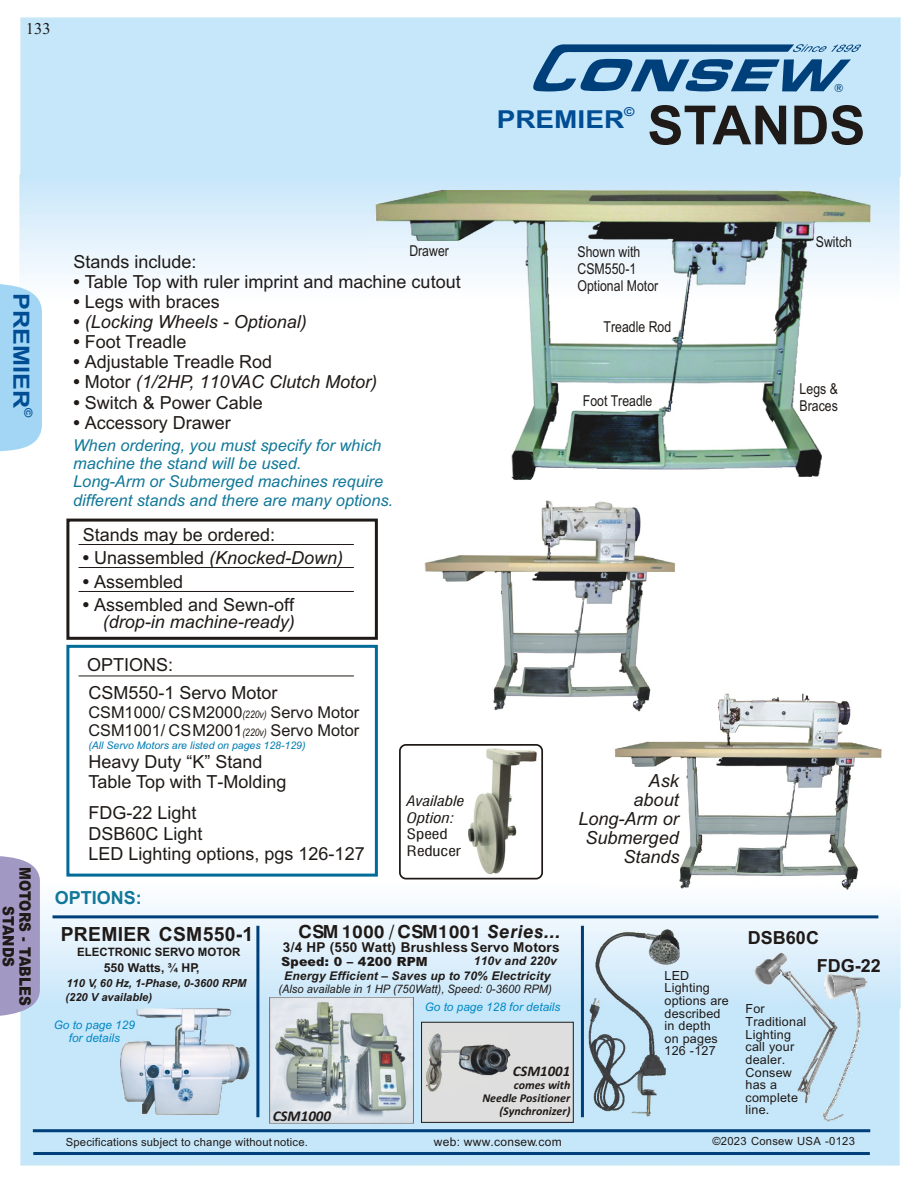
<style>
.page{position:relative;width:918px;height:1188px;background:#fff}
.page>*{position:absolute;margin:0;border:0;box-sizing:border-box;transform-origin:0 0}
.t1{font:700 54px "Arial";color:#1f1a17}
.t2{font:700 24.75px "Arial";color:#004d94;scale:1.13 1}
.t3{font:700 22.2px "Arial";color:#004d94;scale:1.13 1}
.t4{font:700 19.5px "Arial";letter-spacing:.015em;color:#1f1a17}
.t5{font:18px/20.1px "Arial";color:#1f1a17}
.t6{font:italic 18px/18.9px "Arial";color:#1f1a17;text-align:right}
.t7{font:700 18px "Swis 721 BT";letter-spacing:.035em;color:#1f1a17}
.t8{font:700 18px/27px "Arial";color:#1f1a17}
.t9{font:700 18px "Arial";color:#127899}
.t10{font:16.5px "Times New Roman";color:#1f1a17}
.t11{font:italic 16.35px/18.3px "Arial";color:#127899}
.t12{font:16.35px/18.1px "Arial";color:#1f1a17}
.t13{font:900 15.75px/16.6px "Arial";letter-spacing:.01em;color:#1f1a17;text-align:center;scale:.86 1}
.t14{font:15px/17px "Arial Narrow";color:#1f1a17}
.t15{font:italic 700 15px "Calibri";color:#1f1a17}
.t16{font:italic 700 14.7px "Calibri";color:#1f1a17}
.t17{font:italic 14.1px/16.8px "Swis 721 Cn BT";color:#1f1a17;scale:1.22 1}
.t18{font:14.1px/16.8px "Swis 721 Cn BT";color:#1f1a17;scale:1.22 1}
.t19{font:italic 700 13.65px "Arial";letter-spacing:.015em;color:#1f1a17}
.t20{font:12.6px/12.6px "Arial";letter-spacing:.015em;color:#1f1a17}
.t21{font:italic 900 12.6px "Arial";color:#1f1a17}
.t22{font:700 12.3px "Arial";color:#1f1a17}
.t23{font:700 12.3px "Arial";color:#004d94;scale:1.13 1}
.t24{font:italic 700 12px "Arial";letter-spacing:.015em;color:#1f1a17}
.t25{font:italic 700 12px/12.9px "Calibri";color:#1f1a17;text-align:right}
.t26{font:12px "Arial";letter-spacing:.02em;color:#1f1a17}
.t27{font:italic 11.85px/13.2px "Arial";color:#0087c4;text-align:center}
.t28{font:italic 11.7px "Arial";color:#1f1a17;scale:.95 1}
.t29{font:700 11.55px "Arial";color:#1f1a17}
.t30{font:11.4px "Swis 721 BT";color:#00407a}
.t31{font:11.25px "Arial";letter-spacing:.015em;color:#1f1a17}
.t32{font:italic 700 11.1px/14.1px "Arial";color:#1f1a17}
.t33{font:700 11.1px "Arial";color:#004d94;scale:1.13 1}
.t34{font:italic 10.5px "Arial";color:#007ab0}
.s1{font-weight:700}
.s2{font-weight:700;font-style:normal}
.s3{font-style:normal}
.s4{font-family:"Arial Narrow";font-style:italic;font-size:10.5px}
.s5{font-style:italic}
</style>
<div class="page">
<img style="left:21px;top:889px;width:880px;height:277px">
<svg style="left:0;top:284px;width:42px;height:168px"></svg>
<svg style="left:533px;top:44px;width:328px;height:48px"></svg>
<svg style="left:0;top:856px;width:40px;height:161px"></svg>
<img style="left:371px;top:190px;width:503px;height:290px">
<img style="left:614px;top:693px;width:268px;height:196px">
<img style="left:424px;top:501px;width:253px;height:210px">
<hr style="left:33px;top:1129px;width:837px;height:3px;background:#00407a">
<hr style="left:33px;top:1152px;width:837px;height:3px;background:#00407a">
<hr style="left:256px;top:926px;width:3px;height:191px;background:#00407a">
<hr style="left:581px;top:926px;width:3px;height:191px;background:#00407a">
<img style="left:589px;top:930px;width:92px;height:186px">
<hr style="left:53px;top:915px;width:825px;height:3px;background:#00407a">
<img style="left:821px;top:973px;width:47px;height:148px">
<img style="left:753px;top:952px;width:85px;height:154px">
<img style="left:120px;top:1009px;width:129px;height:106px">
<div style="left:421px;top:1022px;width:153px;height:101px;background:#dedede;border:1px solid #1f1a17"></div>
<img style="left:270px;top:997px;width:144px;height:127px">
<img style="left:426px;top:1033px;width:85px;height:59px">
<hr style="left:79px;top:544px;width:275px;height:1px;background:#1f1a17">
<hr style="left:79px;top:567px;width:275px;height:1px;background:#1f1a17">
<hr style="left:79px;top:591px;width:275px;height:1px;background:#1f1a17">
<hr style="left:79px;top:676px;width:275px;height:1px;background:#1f1a17">
<div style="left:66px;top:519px;width:312px;height:121px;border:3px solid #1f1a17"></div>
<div style="left:66px;top:645px;width:312px;height:232px;border:3px solid #006b96"></div>
<img style="left:468px;top:747px;width:72px;height:128px">
<div style="left:399px;top:744px;width:144px;height:135px;border:2px solid #1f1a17;border-radius:6px"></div>
<p class="t10" style="left:26px;top:23px;width:26px">133</p>
<p class="t23" style="left:624px;top:107px;width:11px">©</p>
<h2 class="t2" style="left:497px;top:110px;width:114px">PREMIER</h2>
<p class="t30" style="left:834px;top:83px;width:11px">®</p>
<h1 class="t1" style="left:647px;top:105px;width:220px">STANDS</h1>
<p class="t3" style="left:30px;top:293px;width:103px;rotate:90deg">PREMIER</p>
<p class="t33" style="left:33px;top:408px;width:10px;rotate:90deg">©</p>
<p class="t14" style="left:409px;top:244px;width:41px">Drawer</p>
<p class="t5" style="left:73px;top:253px;width:125px">Stands include:</p>
<p class="t5" style="left:73px;top:273px;width:389px"><span class="s1">•</span> Table Top with ruler imprint and machine cutout</p>
<p class="t5" style="left:73px;top:293px;width:148px"><span class="s1">•</span> Legs with braces</p>
<p class="t5" style="left:73px;top:334px;width:115px"><span class="s1">•</span> Foot Treadle</p>
<p class="t5" style="left:73px;top:354px;width:200px"><span class="s1">•</span> Adjustable Treadle Rod</p>
<p class="t6" style="left:73px;top:374px;width:305px"><span class="s2">•</span> <span class="s3">Motor</span> (1/2HP, 110VAC Clutch Motor)</p>
<p class="t5" style="left:73px;top:394px;width:191px"><span class="s1">•</span> Switch &amp; Power Cable</p>
<p class="t5" style="left:73px;top:414px;width:159px"><span class="s1">•</span> Accessory Drawer</p>
<p class="t6" style="left:73px;top:314px;width:235px"><span class="s2">•</span> (Locking Wheels - Optional)</p>
<p class="t11" style="left:73px;top:437px;width:322px">When ordering, you must specify for which machine the stand will be used.<br>Long-Arm or Submerged machines require different stands and there are many options.</p>
<p class="t5" style="left:83px;top:527px;width:194px">Stands may be ordered:</p>
<p class="t6" style="left:83px;top:550px;width:262px"><span class="s2">•</span> <span class="s3">Unassembled</span> (Knocked-Down)</p>
<p class="t5" style="left:83px;top:573px;width:102px"><span class="s1">•</span> Assembled</p>
<p class="t6" style="left:83px;top:597px;width:214px;line-height:17.7px"><span class="s2">•</span> <span class="s3">Assembled and Sewn-off </span>(drop-in machine-ready)</p>
<p class="t5" style="left:87px;top:652px;width:192px;line-height:28.7px">OPTIONS:<br>CSM550 Servo Motor</p>
<p class="t5" style="left:158px;top:685px;width:18px">-1</p>
<p class="t12" style="left:88px;top:705px;width:272px">CSM1000/ CSM2000<span class="s4">(220v)</span> Servo Motor<br>CSM1001/ CSM2001<span class="s4">(220v)</span> Servo Motor</p>
<p class="t5" style="left:88px;top:773px;width:200px">Table Top with T-Molding</p>
<p class="t34" style="left:88px;top:741px;width:219px">(All Servo Motors are listed on pages 128-129)</p>
<p class="t5" style="left:88px;top:753px;width:176px">Heavy Duty “K” Stand</p>
<p class="t5" style="left:88px;top:805px;width:278px">FDG-22 Light<br>DSB60C Light<br>LED Lighting options, pgs 126-127</p>
<p class="t17" style="left:407px;top:794px;width:49px">Available<br>Option:</p>
<p class="t18" style="left:407px;top:827px;width:46px">Speed<br>Reducer</p>
<p class="t14" style="left:578px;top:244px;width:82px">Shown with<br>CSM550-1<br>Optional Motor</p>
<p class="t14" style="left:604px;top:320px;width:69px">Treadle Rod</p>
<p class="t14" style="left:583px;top:393px;width:71px">Foot Treadle</p>
<p class="t6" style="left:578px;top:773px;width:103px">Ask<br>about<br>Long-Arm or<br>Submerged<br>Stands</p>
<p class="t14" style="left:816px;top:234px;width:38px">Switch</p>
<p class="t14" style="left:800px;top:382px;width:40px">Legs &amp;<br>Braces</p>
<p class="t13" style="left:32px;top:867px;width:163px;rotate:90deg">MOTORS - TABLES<br>STANDS</p>
<p class="t9" style="left:55px;top:891px;width:89px">OPTIONS:</p>
<p class="t4" style="left:61px;top:927px;width:194px">PREMIER CSM550-1</p>
<p class="t29" style="left:77px;top:948px;width:165px">ELECTRONIC SERVO MOTOR</p>
<p class="t22" style="left:104px;top:963px;width:97px">550 Watts, ¾ HP,</p>
<p class="t32" style="left:66px;top:977px;width:182px">110 V, 60 Hz, 1-Phase, 0-3600 RPM (220 V available)</p>
<p class="t27" style="left:54px;top:1020px;width:83px">Go to page 129 for details</p>
<p class="t7" style="left:299px;top:924px;width:264px">CSM 1000 / CSM1001 <span class="s5">Series...</span></p>
<p class="t21" style="left:281px;top:957px;width:148px">Speed: 0 – 4200 RPM</p>
<p class="t19" style="left:283px;top:942px;width:281px">3/4 HP (550 Watt) BrushlessServo Motors</p>
<p class="t24" style="left:284px;top:971px;width:268px">Energy Efficient – Saves up to 70% Electricity</p>
<p class="t24" style="left:474px;top:957px;width:85px">110v and 220v</p>
<p class="t28" style="left:278px;top:985px;width:289px">(Also available in 1 HP (750Watt), Speed: 0-3600 RPM)</p>
<p class="t27" style="left:425px;top:1001px;width:137px">Go to page 128 for details</p>
<p class="t15" style="left:273px;top:1110px;width:60px">CSM1000</p>
<p class="t16" style="left:513px;top:1065px;width:59px">CSM1001</p>
<p class="t25" style="left:482px;top:1080px;width:90px">comes with<br>Needle Positioner (Synchronizer)</p>
<p class="t31" style="left:66px;top:1138px;width:244px">Specifications subject to change without notice.</p>
<p class="t26" style="left:434px;top:1137px;width:129px">web: www.consew.com</p>
<p class="t20" style="left:664px;top:970px;width:66px">LED<br>Lighting options are described in depth<br>on pages<br>126 -127</p>
<p class="t8" style="left:817px;top:926px;width:66px;text-indent:-69px">DSB60C<br>FDG-22</p>
<p class="t20" style="left:746px;top:1004px;width:62px">For<br>Traditional<br>Lighting call your dealer.<br>Consew has a complete line.</p>
<p class="t31" style="left:712px;top:1137px;width:144px">©2023 Consew USA -0123</p>
</div>
